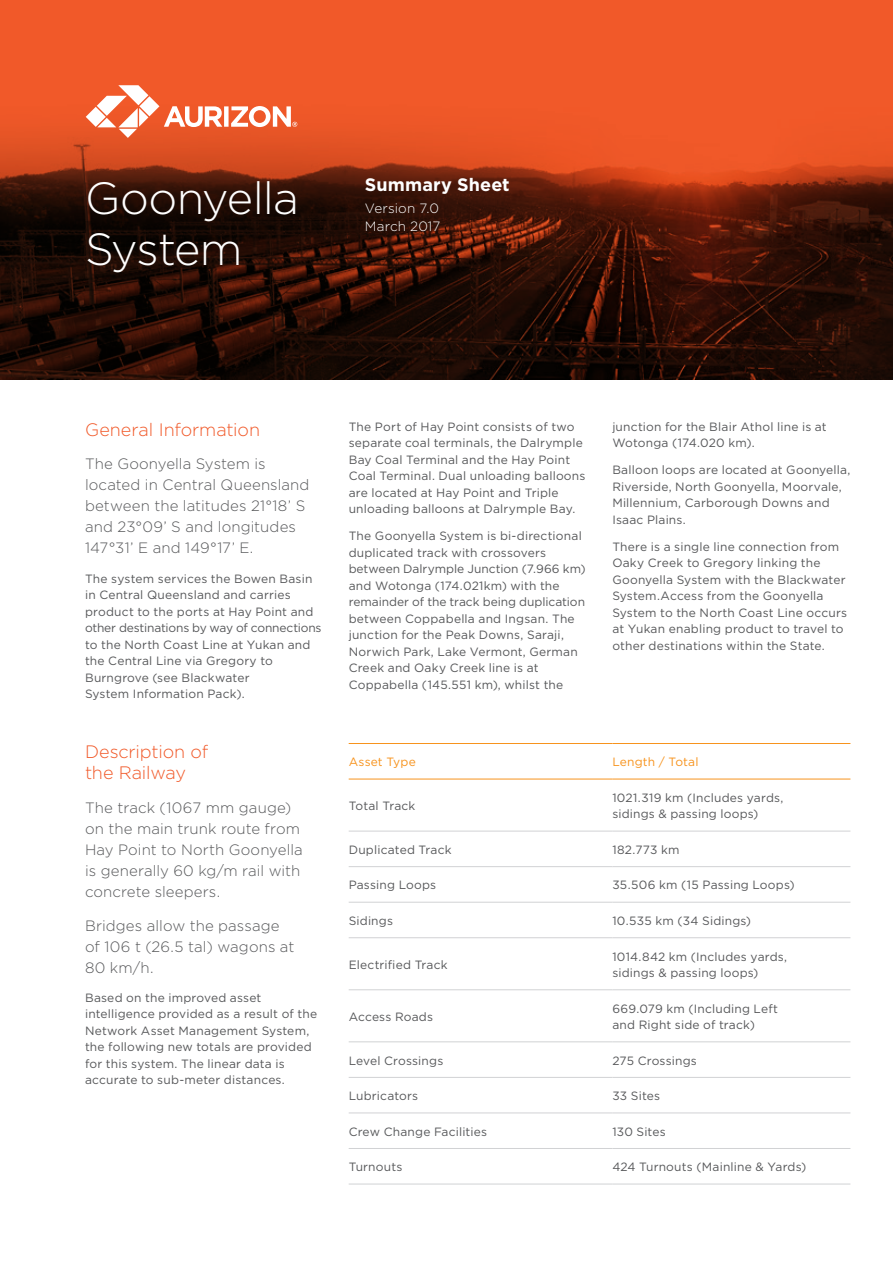
<style>
.page{position:relative;width:893px;height:1263px;background:#fff}
.page>*{position:absolute;margin:0;border:0;box-sizing:border-box;transform-origin:0 0}
.t1{font:300 45px/51px "Gotham";letter-spacing:-.02em;color:#fff}
.Pull_out{font:300 18px/21px "Gotham";letter-spacing:-.01em;color:#f15929}
.t2{font:700 18px "Gotham";letter-spacing:.005em;color:#fff}
.Pull_out-2{font:300 15px/21px "Gotham";letter-spacing:.005em;color:#57585a}
.t3{font:300 13.5px/18px "Gotham";letter-spacing:.005em;color:#fff}
.t4{font:12px/16.5px "Gotham";letter-spacing:.015em;color:#57585a}
.t5{font:12px "Gotham";letter-spacing:.01em;color:#f7931d}
</style>
<div class="page">
<svg style="left:0;top:0;width:893px;height:379px;background:#822e14"></svg>
<svg style="left:86px;top:85px;width:211px;height:53px"></svg>
<hr style="left:349px;top:831px;width:263px;height:1px;background:#d1d2d4">
<hr style="left:612px;top:831px;width:238px;height:1px;background:#d1d2d4">
<hr style="left:349px;top:866px;width:263px;height:1px;background:#d1d2d4">
<hr style="left:612px;top:866px;width:238px;height:1px;background:#d1d2d4">
<hr style="left:349px;top:902px;width:263px;height:1px;background:#d1d2d4">
<hr style="left:612px;top:902px;width:238px;height:1px;background:#d1d2d4">
<hr style="left:349px;top:937px;width:263px;height:1px;background:#d1d2d4">
<hr style="left:612px;top:937px;width:238px;height:1px;background:#d1d2d4">
<hr style="left:349px;top:989px;width:263px;height:1px;background:#d1d2d4">
<hr style="left:612px;top:989px;width:238px;height:1px;background:#d1d2d4">
<hr style="left:349px;top:1041px;width:263px;height:1px;background:#d1d2d4">
<hr style="left:612px;top:1041px;width:238px;height:1px;background:#d1d2d4">
<hr style="left:349px;top:1077px;width:263px;height:1px;background:#d1d2d4">
<hr style="left:612px;top:1077px;width:238px;height:1px;background:#d1d2d4">
<hr style="left:349px;top:1112px;width:263px;height:1px;background:#d1d2d4">
<hr style="left:612px;top:1112px;width:238px;height:1px;background:#d1d2d4">
<hr style="left:349px;top:1148px;width:263px;height:1px;background:#d1d2d4">
<hr style="left:612px;top:1148px;width:238px;height:1px;background:#d1d2d4">
<hr style="left:349px;top:1184px;width:263px;height:1px;background:#d1d2d4">
<hr style="left:612px;top:1184px;width:238px;height:1px;background:#d1d2d4">
<hr style="left:349px;top:743px;width:263px;height:1px;background:#f7931d">
<hr style="left:612px;top:743px;width:238px;height:1px;background:#f7931d">
<hr style="left:349px;top:779px;width:263px;height:1px;background:#f7931d">
<hr style="left:612px;top:779px;width:238px;height:1px;background:#f7931d">
<p class="t1" style="left:85px;top:172px;width:215px">Goonyella<br>System</p>
<p class="t2" style="left:365px;top:174px;width:146px">Summary Sheet</p>
<p class="t3" style="left:365px;top:199px;width:77px">Version 7.0<br>March 2017</p>
<p class="Pull_out" style="left:85px;top:419px;width:177px">General Information</p>
<p class="Pull_out-2" style="left:85px;top:453px;width:226px">The Goonyella System is located in Central Queensland between the latitudes 21°18’ S and 23°09’ S and longitudes<br>147°31’ E and 149°17’ E.</p>
<p class="t4" style="left:85px;top:570px;width:238px">The system services the Bowen Basin in Central Queensland and carries product to the ports at Hay Point and other destinations by way of connections to the North Coast Line at Yukan and the Central Line via Gregory to Burngrove (see Blackwater<br>System Information Pack).</p>
<p class="t4" style="left:349px;top:418px;width:238px">The Port of Hay Point consists of two separate coal terminals, the Dalrymple Bay Coal Terminal and the Hay Point Coal Terminal. Dual unloading balloons are located at Hay Point and Triple unloading balloons at Dalrymple Bay.</p>
<p class="t4" style="left:349px;top:528px;width:238px">The Goonyella System is bi-directional duplicated track with crossovers between Dalrymple Junction (7.966 km) and Wotonga (174.021km) with the remainder of the track being duplication between Coppabella and Ingsan. The junction for the Peak Downs, Saraji, Norwich Park, Lake Vermont, German Creek and Oaky Creek line is at Coppabella (145.551 km), whilst the</p>
<p class="t4" style="left:612px;top:418px;width:216px">junction for the Blair Athol line is at<br>Wotonga (174.020 km).</p>
<p class="t4" style="left:612px;top:462px;width:240px">Balloon loops are located at Goonyella,<br>Riverside, North Goonyella, Moorvale,<br>Millennium, Carborough Downs and<br>Isaac Plains.</p>
<p class="t4" style="left:612px;top:538px;width:236px">There is a single line connection from Oaky Creek to Gregory linking the Goonyella System with the Blackwater System.Access from the Goonyella System to the North Coast Line occurs at Yukan enabling product to travel to other destinations within the State.</p>
<p class="Pull_out" style="left:85px;top:741px;width:125px">Description of the Railway</p>
<p class="Pull_out-2" style="left:85px;top:797px;width:219px">The track (1067 mm gauge) on the main trunk route from<br>Hay Point to North Goonyella is generally 60 kg/m rail with concrete sleepers.</p>
<p class="Pull_out-2" style="left:85px;top:915px;width:211px">Bridges allow the passage of 106 t (26.5 tal) wagons at<br>80 km/h.</p>
<p class="t4" style="left:85px;top:989px;width:234px">Based on the improved asset intelligence provided as a result of the Network Asset Management System, the following new totals are provided for this system. The linear data is accurate to sub-meter distances.</p>
<p class="t5" style="left:349px;top:755px;width:69px">Asset Type</p>
<p class="t5" style="left:612px;top:755px;width:88px">Length / Total</p>
<p class="t4" style="left:349px;top:797px;width:68px">Total Track</p>
<p class="t4" style="left:612px;top:789px;width:173px">1021.319 km (Includes yards, sidings &amp; passing loops)</p>
<p class="t4" style="left:349px;top:841px;width:104px">Duplicated Track</p>
<p class="t4" style="left:612px;top:841px;width:69px">182.773 km</p>
<p class="t4" style="left:349px;top:877px;width:89px">Passing Loops</p>
<p class="t4" style="left:612px;top:877px;width:184px">35.506 km (15 Passing Loops)</p>
<p class="t4" style="left:349px;top:912px;width:46px">Sidings</p>
<p class="t4" style="left:612px;top:912px;width:140px">10.535 km (34 Sidings)</p>
<p class="t4" style="left:349px;top:956px;width:100px">Electrified Track</p>
<p class="t4" style="left:612px;top:948px;width:176px">1014.842 km (Includes yards, sidings &amp; passing loops)</p>
<p class="t4" style="left:349px;top:1008px;width:86px">Access Roads</p>
<p class="t4" style="left:612px;top:1000px;width:167px">669.079 km (Including Left and Right side of track)</p>
<p class="t4" style="left:349px;top:1052px;width:96px">Level Crossings</p>
<p class="t4" style="left:612px;top:1052px;width:86px">275 Crossings</p>
<p class="t4" style="left:349px;top:1087px;width:71px">Lubricators</p>
<p class="t4" style="left:612px;top:1087px;width:49px">33 Sites</p>
<p class="t4" style="left:349px;top:1123px;width:140px">Crew Change Facilities</p>
<p class="t4" style="left:612px;top:1123px;width:55px">130 Sites</p>
<p class="t4" style="left:349px;top:1158px;width:55px">Turnouts</p>
<p class="t4" style="left:612px;top:1158px;width:195px">424 Turnouts (Mainline &amp; Yards)</p>
</div>
